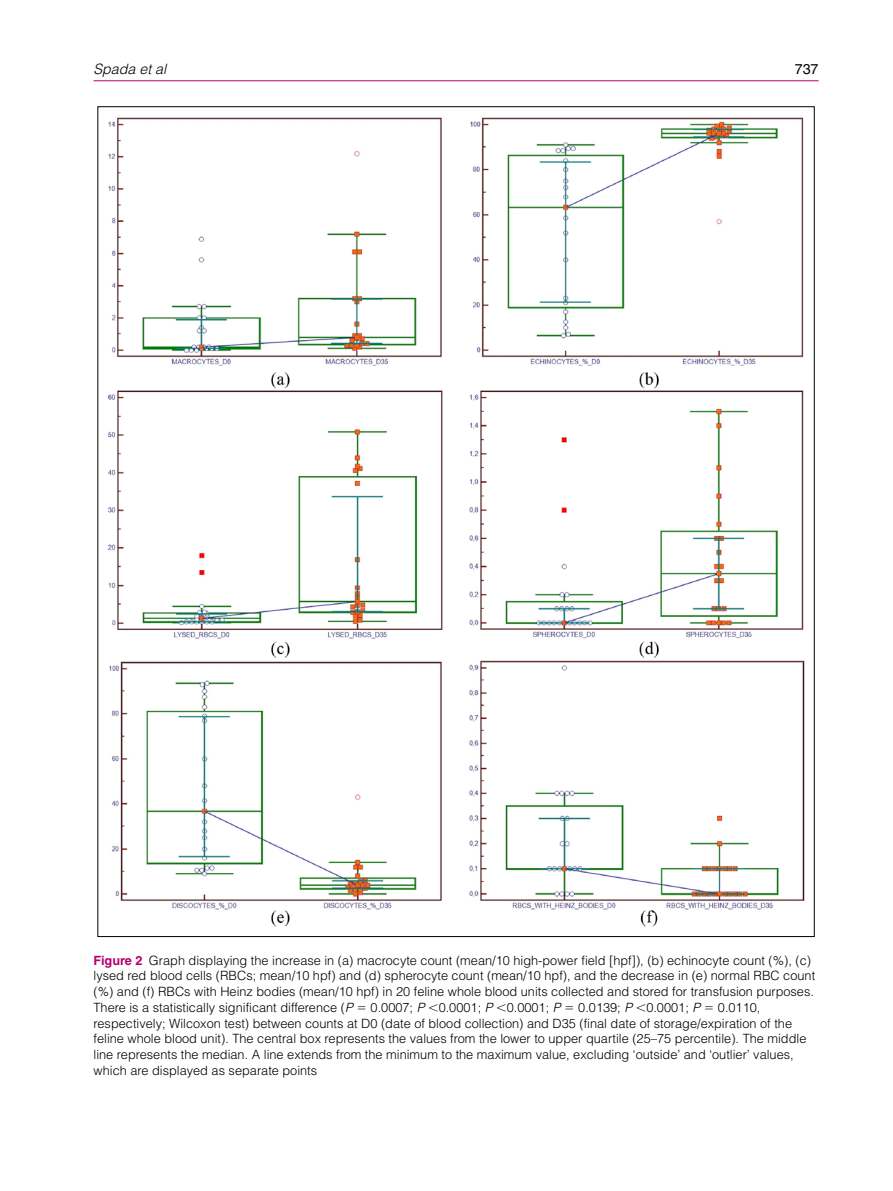
<style>
.page{position:relative;width:893px;height:1191px;background:#fff}
.page>*{position:absolute;margin:0;border:0;box-sizing:border-box;transform-origin:0 0}
.t1{font:italic 300 14.25px "Helvetica LT Std";color:#000}
.t2{font:14.25px "Helvetica LT Std";color:#000}
.t3{font:300 12.75px/15.8px "Helvetica LT Std";color:#000}
.s1{font-weight:700;color:#b6006d}
.s2{font-style:italic}
</style>
<div class="page">
<hr style="left:94px;top:80px;width:725px;height:1px;background:#b6006d">
<img style="left:107px;top:117px;width:698px;height:810px">
<p class="t1" style="left:94px;top:60px;width:74px">Spada et al</p>
<p class="t2" style="left:795px;top:61px;width:25px">737</p>
<p class="t3" style="left:94px;top:952px;width:723px"><span class="s1">Figure 2</span> Graph displaying the increase in (a) macrocyte count (mean/10 high-power field [hpf]), (b) echinocyte count (%), (c) lysed red blood cells (RBCs; mean/10 hpf) and (d) spherocyte count (mean/10 hpf), and the decrease in (e) normal RBC count (%) and (f) RBCs with Heinz bodies (mean/10 hpf) in 20 feline whole blood units collected and stored for transfusion purposes.<br>There is a statistically significant difference (<span class="s2">P</span></p>
<p class="t3" style="left:371px;top:999px;width:191px">0.0007; <span class="s2">P</span> 0.0001; <span class="s2">P</span> 0.0001; <span class="s2">P</span></p>
<p class="t3" style="left:578px;top:999px;width:123px">0.0139; <span class="s2">P</span> 0.0001; <span class="s2">P</span></p>
<p class="t3" style="left:94px;top:999px;width:714px;text-indent:624px">0.0110, respectively; Wilcoxon test) between counts at D0 (date of blood collection) and D35 (final date of storage/expiration of the feline whole blood unit). The central box represents the values from the lower to upper quartile (25–75 percentile). The middle line represents the median. A line extends from the minimum to the maximum value, excluding ‘outside’ and ‘outlier’ values, which are displayed as separate points</p>
</div>
